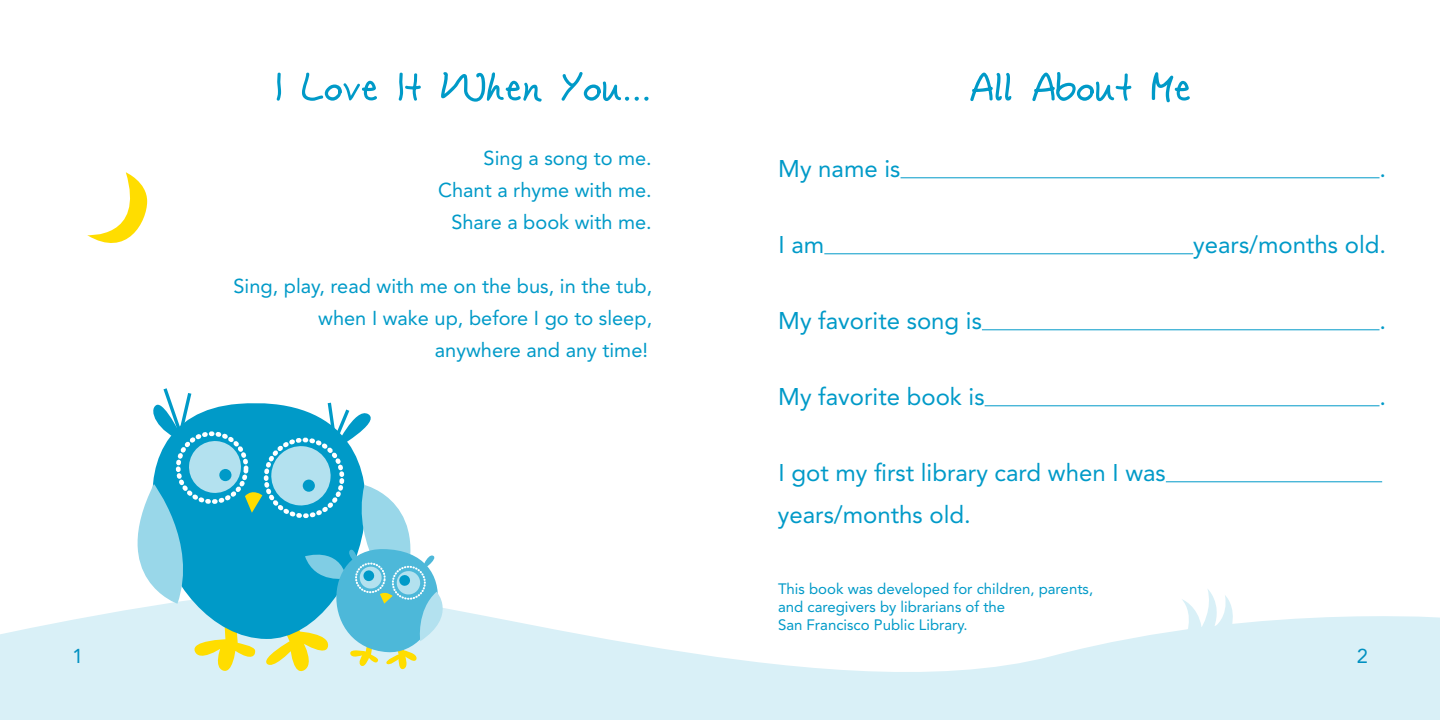
<style>
.page{position:relative;width:1440px;height:720px;background:#fff}
.page>*{position:absolute;margin:0;border:0;box-sizing:border-box;transform-origin:0 0}
.t1{font:24px/42px "Avenir LT Std";color:#009ac8}
.t2{font:20px/32px "Avenir LT Std";color:#009ac8;text-align:right}
.t3{font:15px/18px "Avenir LT Std";color:#009ac8}
</style>
<div class="page">
<svg style="left:0;top:612px;width:1440px;height:108px;fill:#d9f0f7"></svg>
<svg style="left:90px;top:612px;width:16px;height:28px"></svg>
<svg style="left:106px;top:388px;width:361px;height:288px"></svg>
<svg style="left:1182px;top:589px;width:55px;height:60px"></svg>
<svg style="left:87px;top:172px;width:60px;height:71px"></svg>
<hr style="left:901px;top:177px;width:479px;height:1px;background:#009ac8">
<hr style="left:824px;top:253px;width:369px;height:1px;background:#009ac8">
<hr style="left:982px;top:329px;width:398px;height:1px;background:#009ac8">
<hr style="left:985px;top:405px;width:395px;height:1px;background:#009ac8">
<hr style="left:1166px;top:481px;width:216px;height:1px;background:#009ac8">
<svg style="left:970px;top:72px;width:220px;height:30px"></svg>
<svg style="left:277px;top:72px;width:372px;height:30px"></svg>
<p class="t2" style="left:438px;top:142px;width:215px">Sing a song to me.<br>Chant a rhyme with me.<br>Share a book with me.</p>
<p class="t2" style="left:234px;top:270px;width:420px">Sing, play, read with me on the bus, in the tub, when I wake up, before I go to sleep, anywhere and any time!</p>
<p class="t1" style="left:778px;top:148px;width:124px">My name is</p>
<p class="t1" style="left:1380px;top:148px;width:8px">.</p>
<p class="t1" style="left:779px;top:224px;width:47px">I am</p>
<p class="t1" style="left:1193px;top:224px;width:195px">years/months old.</p>
<p class="t1" style="left:778px;top:300px;width:205px">My favorite song is</p>
<p class="t1" style="left:778px;top:376px;width:208px">My favorite book is</p>
<p class="t1" style="left:778px;top:452px;width:389px">I got my first library card when I was years/months old.</p>
<p class="t3" style="left:778px;top:580px;width:317px">This book was developed for children, parents, and caregivers by librarians of the<br>San Francisco Public Library.</p>
<p class="t1" style="left:1380px;top:300px;width:8px">.</p>
<p class="t1" style="left:1380px;top:376px;width:8px">.</p>
<p class="t2" style="left:72px;top:640px;width:13px">1</p>
<p class="t2" style="left:1357px;top:640px;width:13px">2</p>
</div>
